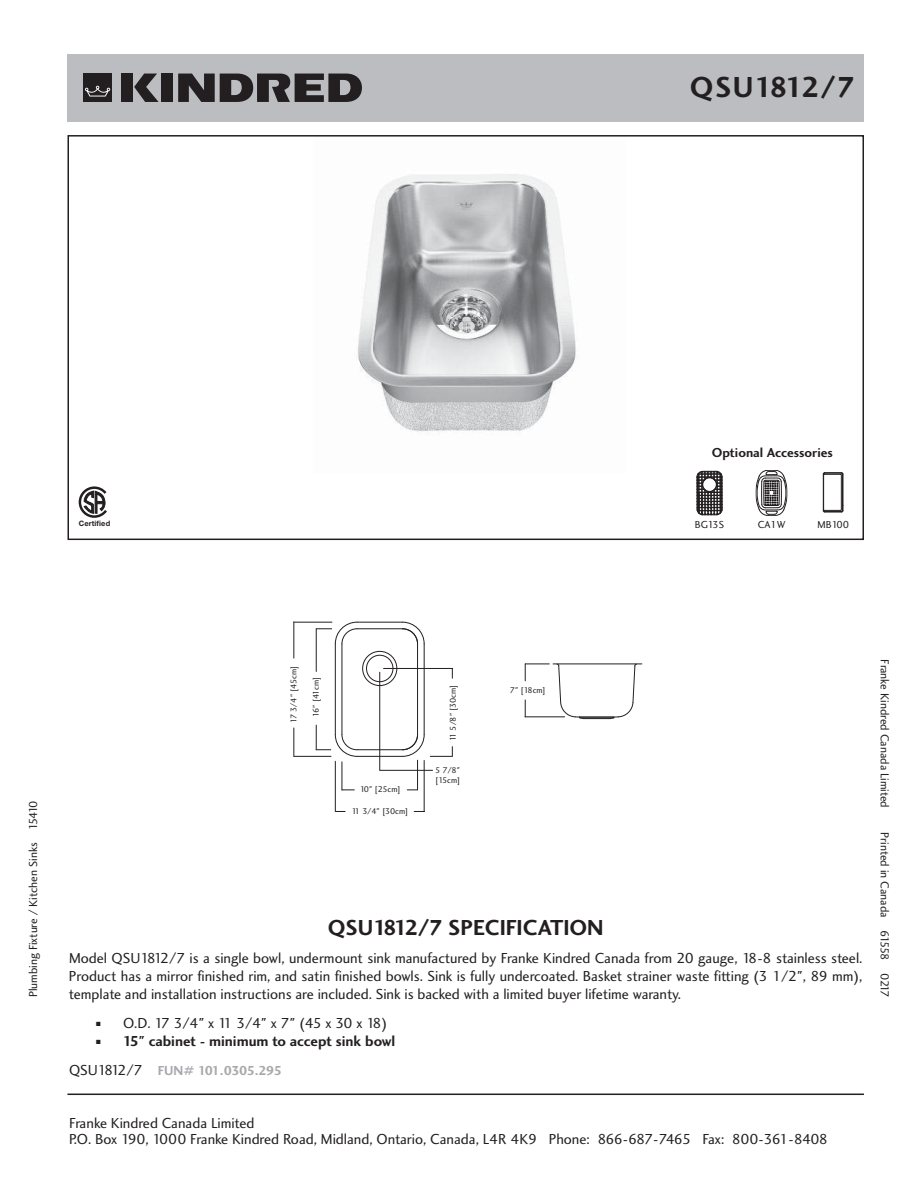
<style>
.page{position:relative;width:918px;height:1188px;background:#fff}
.page>*{position:absolute;margin:0;border:0;box-sizing:border-box;transform-origin:0 0}
.t1{font:30px "Charlotte Sans Bold Plain";letter-spacing:-.01em;color:#231f20}
.t2{font:22.5px "Charlotte Sans Bold Plain";color:#231f20}
.t3{font:15px/18px "Charlotte Sans Book Plain";color:#231f20;text-align:justify}
.t4{font:15px "Charlotte Sans Bold Plain";color:#231f20}
.t5{font:13.5px "Charlotte Sans Bold Plain";letter-spacing:-.04em;color:#a7a9ac}
.t6{font:13.5px "Charlotte Sans Bold Plain";color:#231f20}
.t7{font:12px "Charlotte Sans Book Plain";color:#231f20}
.t8{font:10.5px "Charlotte Sans Book Plain";letter-spacing:-.005em;color:#231f20}
.t9{font:8.7px "Charlotte Sans Book Plain";letter-spacing:-.03em;color:#231f20}
.t10{font:8.55px/10.4px "Charlotte Sans Book Plain";color:#231f20}
.t11{font:700 7.5px "Helvetica Neue";letter-spacing:.02em;color:#231f20}
.s1{font-family:"Charlotte Sans Book Plain";font-size:15px;color:#231f20}
</style>
<div class="page">
<div style="left:68px;top:54px;width:796px;height:68px;background:#bbbdc0"></div>
<img style="left:356px;top:174px;width:220px;height:259px">
<div style="left:68px;top:135px;width:796px;height:405px;border:2px solid #231f20"></div>
<hr style="left:553px;top:663px;width:89px;height:1px;background:#231f20">
<hr style="left:342px;top:644px;width:1px;height:91px;background:#231f20">
<hr style="left:335px;top:644px;width:1px;height:91px;background:#231f20">
<hr style="left:357px;top:749px;width:45px;height:1px;background:#231f20">
<hr style="left:357px;top:756px;width:45px;height:1px;background:#231f20">
<hr style="left:357px;top:628px;width:45px;height:1px;background:#231f20">
<hr style="left:357px;top:622px;width:45px;height:1px;background:#231f20">
<hr style="left:417px;top:644px;width:1px;height:91px;background:#231f20">
<hr style="left:424px;top:644px;width:1px;height:91px;background:#231f20">
<svg style="left:402px;top:621px;width:23px;height:24px"></svg>
<div style="left:362px;top:651px;width:35px;height:35px;border:1px solid #231f20;border-radius:50%"></div>
<div style="left:366px;top:655px;width:27px;height:27px;border:1px solid #231f20;border-radius:50%"></div>
<svg style="left:556px;top:663px;width:81px;height:57px"></svg>
<hr style="left:580px;top:717px;width:34px;height:1px;background:#231f20">
<hr style="left:379px;top:672px;width:1px;height:98px;background:#231f20">
<hr style="left:380px;top:770px;width:53px;height:1px;background:#231f20">
<svg style="left:316px;top:621px;width:42px;height:24px"></svg>
<hr style="left:316px;top:629px;width:1px;height:42px;background:#231f20">
<hr style="left:525px;top:716px;width:40px;height:1px;background:#231f20">
<svg style="left:525px;top:663px;width:24px;height:18px"></svg>
<svg style="left:525px;top:700px;width:1px;height:17px"></svg>
<hr style="left:417px;top:760px;width:1px;height:30px;background:#231f20">
<svg style="left:316px;top:725px;width:42px;height:65px"></svg>
<hr style="left:384px;top:668px;width:69px;height:1px;background:#231f20">
<svg style="left:402px;top:734px;width:51px;height:23px"></svg>
<hr style="left:294px;top:622px;width:38px;height:1px;background:#231f20">
<hr style="left:294px;top:756px;width:37px;height:1px;background:#231f20">
<hr style="left:293px;top:622px;width:1px;height:36px;background:#231f20">
<svg style="left:293px;top:728px;width:1px;height:28px"></svg>
<hr style="left:335px;top:761px;width:1px;height:51px;background:#231f20">
<hr style="left:424px;top:760px;width:1px;height:52px;background:#231f20">
<svg style="left:696px;top:471px;width:27px;height:45px"></svg>
<div style="left:702px;top:477px;width:15px;height:15px;border:1px solid #231f20;border-radius:50%"></div>
<svg style="left:755px;top:470px;width:33px;height:46px"></svg>
<hr style="left:67px;top:1094px;width:797px;height:1px;background:#231f20">
<svg style="left:79px;top:486px;width:30px;height:55px"></svg>
<svg style="left:134px;top:74px;width:25px;height:28px"></svg>
<div style="left:161px;top:74px;width:12px;height:28px;background:#231f20"></div>
<svg style="left:178px;top:74px;width:184px;height:28px"></svg>
<div style="left:84px;top:74px;width:28px;height:28px;background:#231f20"></div>
<div style="left:121px;top:74px;width:12px;height:28px;background:#231f20"></div>
<svg style="left:85px;top:86px;width:25px;height:11px"></svg>
<svg style="left:823px;top:472px;width:21px;height:41px"></svg>
<h1 class="t1" style="left:690px;top:69px;width:166px">QSU1812/7</h1>
<p class="t6" style="left:712px;top:444px;width:123px">Optional Accessories</p>
<p class="t11" style="left:79px;top:521px;width:33px">Certified</p>
<p class="t8" style="left:818px;top:521px;width:33px">MB100</p>
<p class="t8" style="left:695px;top:521px;width:31px">BG13S</p>
<p class="t8" style="left:758px;top:521px;width:30px">CA1W</p>
<p class="t7" style="left:28px;top:997px;width:199px;rotate:-90deg">Plumbing Fixture / Kitchen Sinks 15410</p>
<p class="t9" style="left:290px;top:723px;width:58px;rotate:-90deg">17 3/4" [45cm]</p>
<p class="t9" style="left:312px;top:717px;width:41px;rotate:-90deg">16" [41cm]</p>
<p class="t10" style="left:510px;top:686px;width:37px">7" [18cm]</p>
<p class="t9" style="left:450px;top:741px;width:58px;rotate:-90deg">11 5/8" [30cm]</p>
<p class="t10" style="left:360px;top:785px;width:42px">10" [25cm]</p>
<p class="t10" style="left:352px;top:807px;width:58px">11 3/4" [30cm]</p>
<p class="t10" style="left:435px;top:766px;width:27px">5 7/8" [15cm]</p>
<h2 class="t2" style="left:328px;top:914px;width:277px">QSU1812/7 SPECIFICATION</h2>
<p class="t3" style="left:69px;top:951px;width:795px">Model QSU1812/7 is a single bowl, undermount sink manufactured by Franke Kindred Canada from 20 gauge, 18-8 stainless steel.<br>Product has a mirror finished rim, and satin finished bowls. Sink is fully undercoated. Basket strainer waste fitting (3 1/2", 89 mm), template and installation instructions are included. Sink is backed with a limited buyer lifetime waranty.</p>
<p class="t3" style="left:96px;top:1015px;width:293px">■ O.D. 17 3/4" x 11 3/4" x 7" (45 x 30 x 18)</p>
<p class="t4" style="left:96px;top:1032px;width:301px">■ 15" cabinet - minimum to accept sink bowl</p>
<p class="t5" style="left:69px;top:1062px;width:215px"><span class="s1">QSU1812/7</span> FUN# 101.0305.295</p>
<p class="t3" style="left:69px;top:1116px;width:761px;line-height:16.5px">Franke Kindred Canada Limited<br>P.O. Box 190, 1000 Franke Kindred Road, Midland, Ontario, Canada, L4R 4K9 Phone: 866-687-7465 Fax: 800-361-8408</p>
<p class="t7" style="left:890px;top:659px;width:150px;rotate:90deg">Franke Kindred Canada Limited</p>
<p class="t7" style="left:890px;top:832px;width:167px;rotate:90deg">Printed in Canada 61558 0217</p>
</div>
